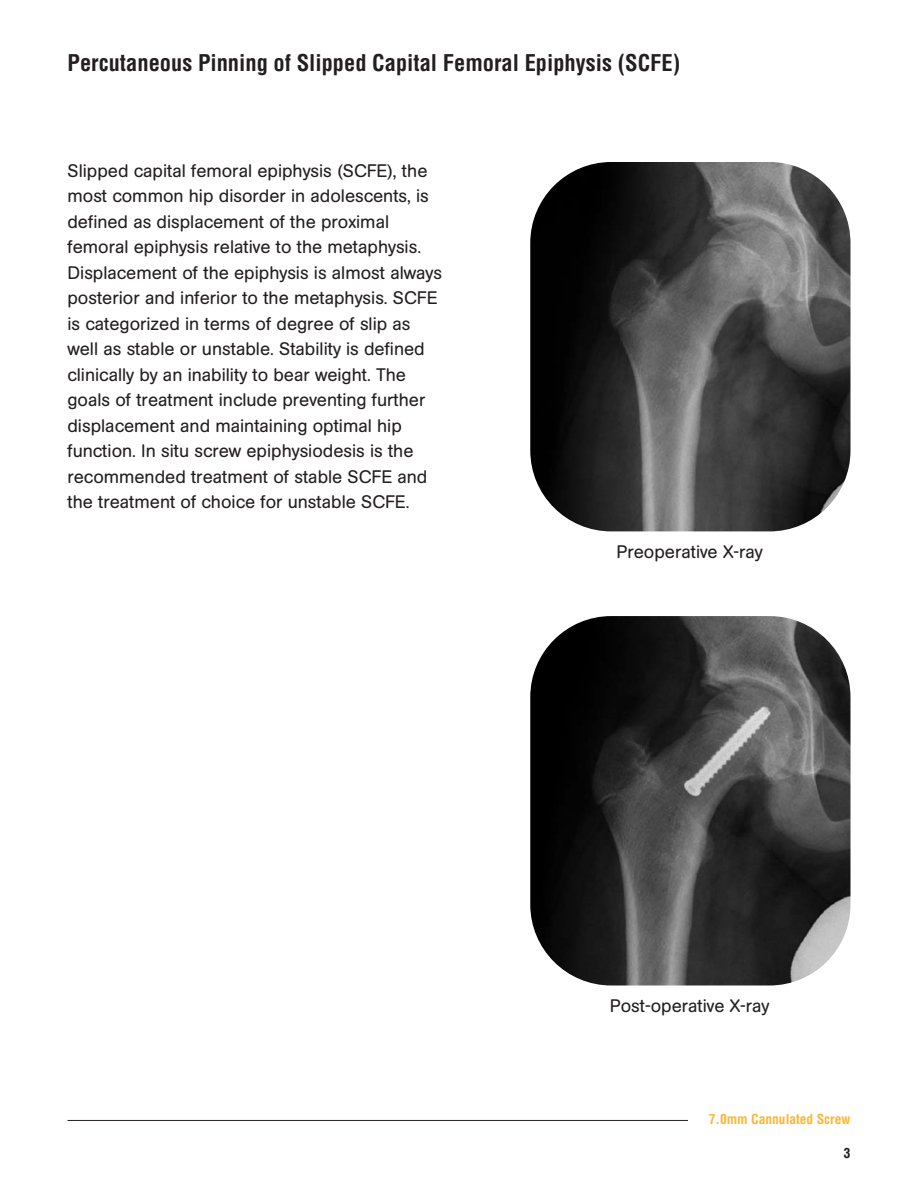
<style>
.page{position:relative;width:918px;height:1188px;background:#fff}
.page>*{position:absolute;margin:0;border:0;box-sizing:border-box;transform-origin:0 0}
.t1{font:700 condensed 22.5px "Helvetica";color:#231f20}
.t2{font:18px/25.5px "AG Book Rounded";color:#231f20}
.t3{font:700 condensed 13.5px "Helvetica";color:#fab637}
.t4{font:700 condensed 13.5px "Helvetica";color:#231f20}
</style>
<div class="page">
<hr style="left:68px;top:1120px;width:641px;height:1px;background:#231f20">
<div style="left:688px;top:1114px;width:162px;height:13px;background:#fff"></div>
<img style="left:530px;top:162px;width:320px;height:369px;border-radius:81px">
<img style="left:531px;top:616px;width:319px;height:370px;border-radius:81px">
<p class="t1" style="left:68px;top:54px;width:614px">Percutaneous Pinning of Slipped Capital Femoral Epiphysis (SCFE)</p>
<p class="t2" style="left:68px;top:159px;width:376px">Slipped capital femoral epiphysis (SCFE), the most common hip disorder in adolescents, is defined as displacement of the proximal femoral epiphysis relative to the metaphysis.<br>Displacement of the epiphysis is almost always posterior and inferior to the metaphysis. SCFE is categorized in terms of degree of slip as well as stable or unstable. Stability is defined clinically by an inability to bear weight. The goals of treatment include preventing further displacement and maintaining optimal hip function. In situ screw epiphysiodesis is the recommended treatment of stable SCFE and the treatment of choice for unstable SCFE.</p>
<p class="t2" style="left:617px;top:541px;width:148px">Preoperative X-ray</p>
<p class="t2" style="left:610px;top:994px;width:161px">Post-operative X-ray</p>
<p class="t3" style="left:709px;top:1114px;width:143px">7.0mm Cannulated Screw</p>
<p class="t4" style="left:844px;top:1148px;width:8px">3</p>
</div>
